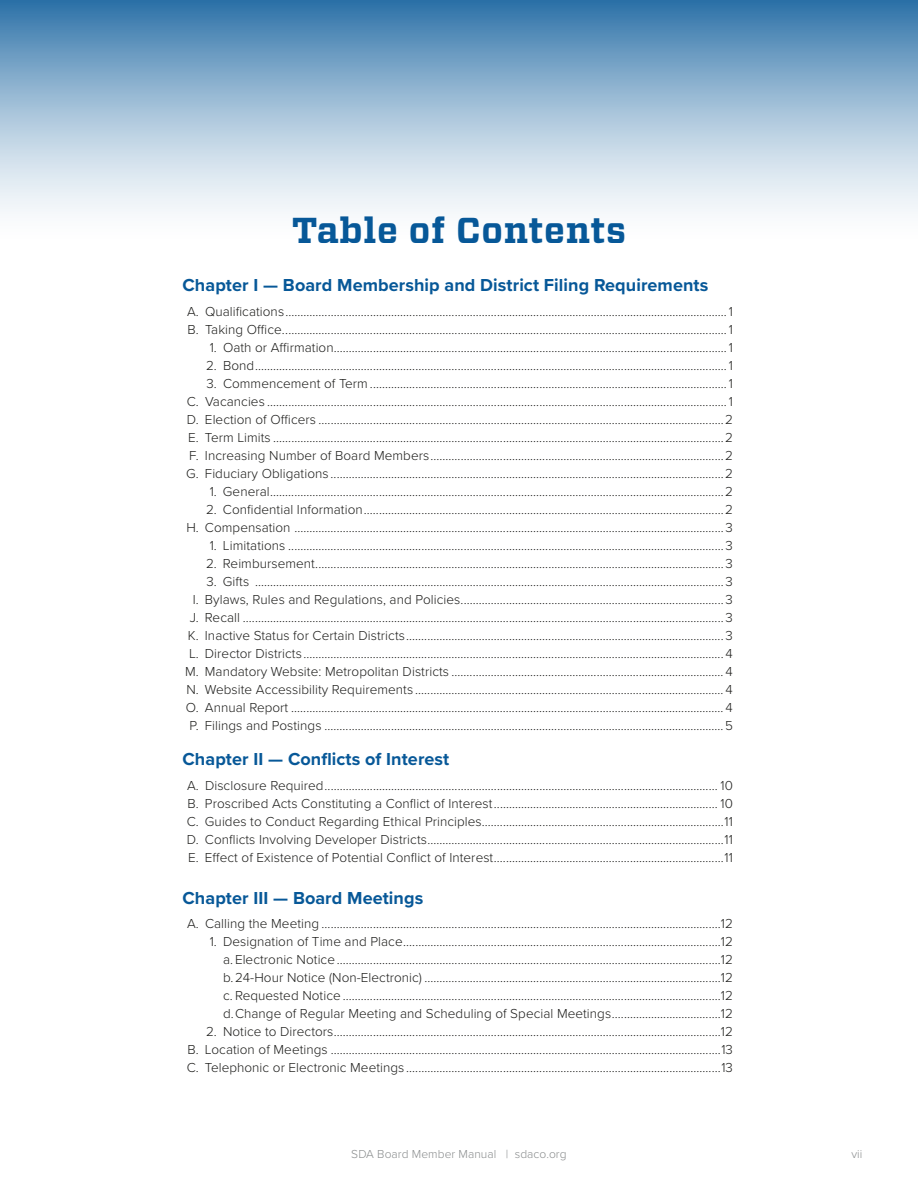
<style>
.page{position:relative;width:918px;height:1188px;background:#fff}
.page>*{position:absolute;margin:0;border:0;box-sizing:border-box;transform-origin:0 0}
.t1{font:700 36px "Vitesse";letter-spacing:.02em;color:#075898}
.t2{font:700 18px "Proxima Nova";letter-spacing:.005em;color:#075898}
.t3{font:300 13.5px/18px "Proxima Nova";letter-spacing:.005em;color:#1c1c1a;text-align:justify}
.t4{font:300 12px "Proxima Nova";letter-spacing:.005em;color:#898c8d}
</style>
<div class="page">
<div style="left:0;top:0;width:918px;height:241px;background:linear-gradient(to bottom,#3a7aad,#fff)"></div>
<h1 class="t1" style="left:292px;top:206px;width:336px">Table of Contents</h1>
<h2 class="t2" style="left:183px;top:272px;width:527px">Chapter I — Board Membership and District Filing Requirements</h2>
<p class="t3" style="left:187px;top:302px;width:547px">A. Qualifications.................................................................................................................................................. 1<br>B. Taking Office................................................................................................................................................... 1</p>
<p class="t3" style="left:210px;top:338px;width:525px">1. Oath or Affirmation.................................................................................................................................. 1</p>
<p class="t3" style="left:206px;top:356px;width:528px">2. Bond. ............................................................................................................................................................ 1</p>
<p class="t3" style="left:186px;top:374px;width:548px;text-indent:20px">3. Commencement of Term ...................................................................................................................... 1<br>C. Vacancies ........................................................................................................................................................ 1<br>D. Election of Officers ......................................................................................................................................2<br>E. Term Limits .....................................................................................................................................................2<br>F. Increasing Number of Board Members.................................................................................................2<br>G. Fiduciary Obligations ..................................................................................................................................2</p>
<p class="t3" style="left:210px;top:482px;width:525px">1. General......................................................................................................................................................2</p>
<p class="t3" style="left:186px;top:500px;width:548px;text-align:right">2. Confidential Information.......................................................................................................................2<br>H. Compensation .............................................................................................................................................. 3</p>
<p class="t3" style="left:210px;top:536px;width:525px">1. Limitations ................................................................................................................................................ 3</p>
<p class="t3" style="left:206px;top:554px;width:528px">2. Reimbursement....................................................................................................................................... 3</p>
<p class="t3" style="left:185px;top:572px;width:549px;text-align:right">3. Gifts ........................................................................................................................................................... 3<br>I. Bylaws, Rules and Regulations, and Policies....................................................................................... 3<br>J. Recall ............................................................................................................................................................... 3<br>K. Inactive Status for Certain Districts......................................................................................................... 3<br>L. Director Districts........................................................................................................................................... 4<br>M. Mandatory Website: Metropolitan Districts .......................................................................................... 4<br>N. Website Accessibility Requirements ...................................................................................................... 4<br>O. Annual Report ............................................................................................................................................... 4<br>P. Filings and Postings ....................................................................................................................................5</p>
<h2 class="t2" style="left:183px;top:746px;width:268px">Chapter II — Conflicts of Interest</h2>
<p class="t3" style="left:187px;top:776px;width:548px">A. Disclosure Required.................................................................................................................................. 10<br>B. Proscribed Acts Constituting a Conflict of Interest.......................................................................... 10<br>C. Guides to Conduct Regarding Ethical Principles................................................................................11<br>D. Conflicts Involving Developer Districts..................................................................................................11<br>E. Effect of Existence of Potential Conflict of Interest............................................................................11</p>
<h2 class="t2" style="left:183px;top:884px;width:242px">Chapter III — Board Meetings</h2>
<p class="t3" style="left:187px;top:914px;width:547px">A. Calling the Meeting ....................................................................................................................................12</p>
<p class="t3" style="left:223px;top:932px;width:512px;text-indent:-13px">1. Designation of Time and Place.........................................................................................................12 a. Electronic Notice...............................................................................................................................12 b.24-Hour Notice (Non-Electronic) ..................................................................................................12 c. Requested Notice .............................................................................................................................12 d.Change of Regular Meeting and Scheduling of Special Meetings....................................12</p>
<p class="t3" style="left:187px;top:1022px;width:548px;text-indent:19px">2. Notice to Directors................................................................................................................................12<br>B. Location of Meetings .................................................................................................................................13<br>C. Telephonic or Electronic Meetings ........................................................................................................13</p>
<p class="t4" style="left:351px;top:1145px;width:217px">SDA Board Member Manual | sdaco.org</p>
<p class="t4" style="left:851px;top:1145px;width:13px">vii</p>
</div>
